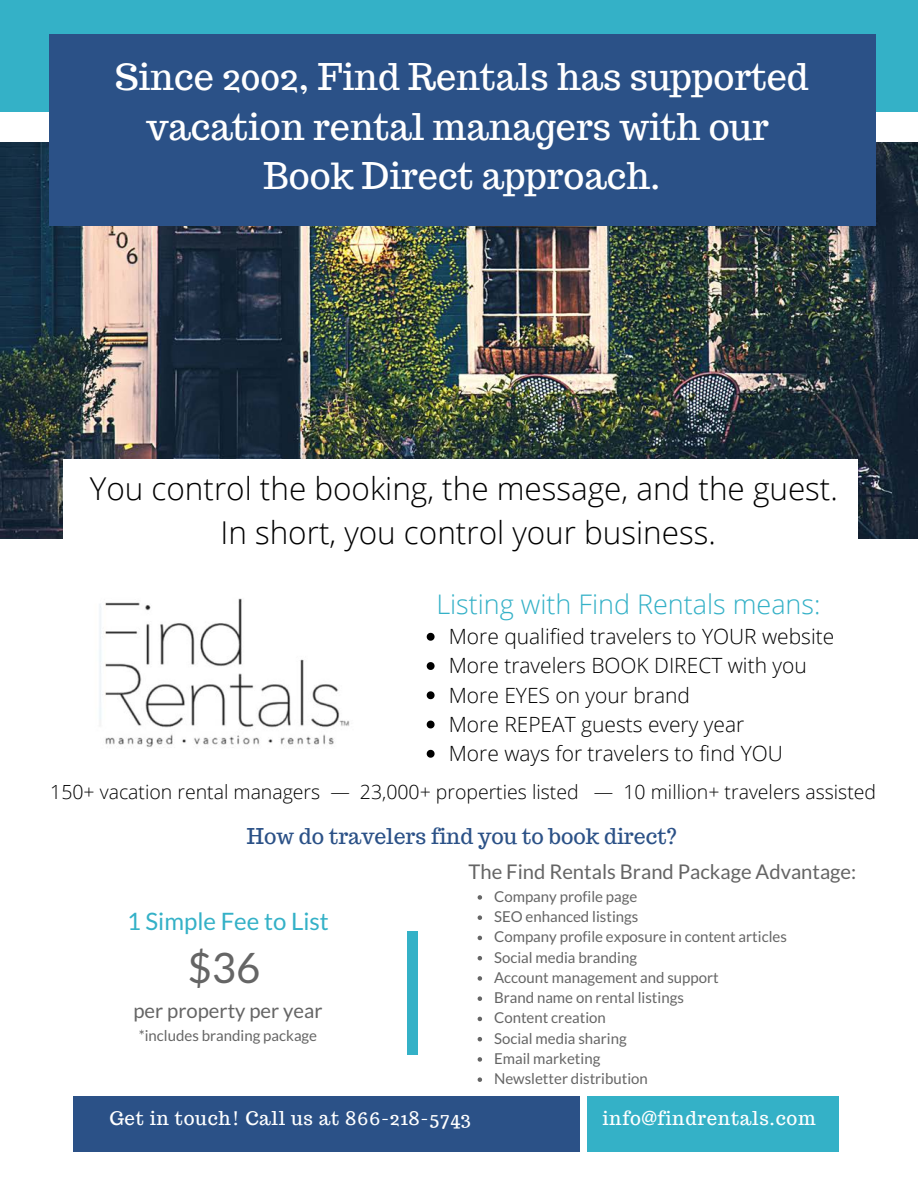
<style>
.page{position:relative;width:918px;height:1188px;background:#fff}
.page>*{position:absolute;margin:0;border:0;box-sizing:border-box;transform-origin:0 0}
.t1{font:42px "Lato";color:#656565}
.t2{font:36px/49.5px "Trocchi";color:#fff;text-align:center}
.t3{font:300 31.5px/43.8px "Open Sans";color:#000;text-align:center}
.t4{font:300 27px "Open Sans";color:#34b1c7}
.t5{font:24px "Lato";color:#34b1c7}
.t6{font:21.3px "Trocchi";color:#2b5187}
.t7{font:300 21px/29.2px "Open Sans";color:#000}
.t8{font:20.25px "Lato";color:#656565}
.t9{font:300 19.5px "Open Sans";color:#000}
.t10{font:18.75px "Trocchi";letter-spacing:.04em;color:#fff}
.t11{font:15px/20.2px "Lato";color:#656565}
</style>
<div class="page">
<img style="left:1px;top:142px;width:917px;height:397px">
<div style="left:0;top:0;width:918px;height:112px;background:#34b1c7"></div>
<svg style="left:478px;top:895px;width:4px;height:5px"></svg>
<svg style="left:478px;top:915px;width:4px;height:5px"></svg>
<svg style="left:478px;top:936px;width:4px;height:4px"></svg>
<svg style="left:478px;top:956px;width:4px;height:4px"></svg>
<svg style="left:478px;top:976px;width:4px;height:5px"></svg>
<svg style="left:478px;top:996px;width:4px;height:5px"></svg>
<svg style="left:478px;top:1017px;width:4px;height:4px"></svg>
<svg style="left:478px;top:1037px;width:4px;height:4px"></svg>
<svg style="left:478px;top:1057px;width:4px;height:5px"></svg>
<svg style="left:478px;top:1077px;width:4px;height:5px"></svg>
<div style="left:73px;top:1096px;width:506px;height:55px;background:#2b5187"></div>
<div style="left:587px;top:1096px;width:252px;height:55px;background:#34b1c7"></div>
<div style="left:49px;top:34px;width:827px;height:191px;background:#2b5187"></div>
<div style="left:408px;top:931px;width:10px;height:124px;background:#34b1c7"></div>
<div style="left:63px;top:460px;width:794px;height:127px;background:#fff"></div>
<img style="left:99px;top:598px;width:251px;height:150px">
<svg style="left:427px;top:633px;width:8px;height:8px"></svg>
<svg style="left:427px;top:662px;width:8px;height:8px"></svg>
<svg style="left:427px;top:691px;width:8px;height:8px"></svg>
<svg style="left:427px;top:721px;width:8px;height:7px"></svg>
<svg style="left:427px;top:750px;width:8px;height:8px"></svg>
<h2 class="t2" style="left:115px;top:52px;width:695px">Since 2002, Find Rentals has supported vacation rental managers with our<br>Book Direct approach.</h2>
<h3 class="t3" style="left:90px;top:466px;width:750px">You control the booking, the message, and the guest.<br>In short, you control your business.</h3>
<h3 class="t4" style="left:436px;top:585px;width:386px">Listing with Find Rentals means:</h3>
<h3 class="t7" style="left:449px;top:621px;width:387px">More qualified travelers to YOUR website<br>More travelers BOOK DIRECT with you<br>More EYES on your brand<br>More REPEAT guests every year<br>More ways for travelers to find YOU</h3>
<h3 class="t9" style="left:50px;top:778px;width:827px">150+ vacation rental managers — 23,000+ properties listed — 10 million+ travelers assisted</h3>
<h3 class="t6" style="left:247px;top:823px;width:432px">How do travelers find you to book direct?</h3>
<h3 class="t5" style="left:127px;top:907px;width:203px">1 Simple Fee to List</h3>
<h1 class="t1" style="left:187px;top:942px;width:75px">$36</h1>
<h3 class="t8" style="left:133px;top:998px;width:191px">per property per year</h3>
<p class="t11" style="left:139px;top:1025px;width:180px">*includes branding package</p>
<h3 class="t8" style="left:469px;top:859px;width:389px">The Find Rentals Brand Package Advantage:</h3>
<p class="t11" style="left:494px;top:886px;width:294px">Company profile page<br>SEO enhanced listings<br>Company profile exposure in content articles<br>Social media branding<br>Account management and support<br>Brand name on rental listings<br>Content creation<br>Social media sharing<br>Email marketing<br>Newsletter distribution</p>
<p class="t10" style="left:109px;top:1105px;width:363px">Get in touch! Call us at 866-218-5743</p>
<p class="t10" style="left:603px;top:1105px;width:215px">info@findrentals.com</p>
</div>
